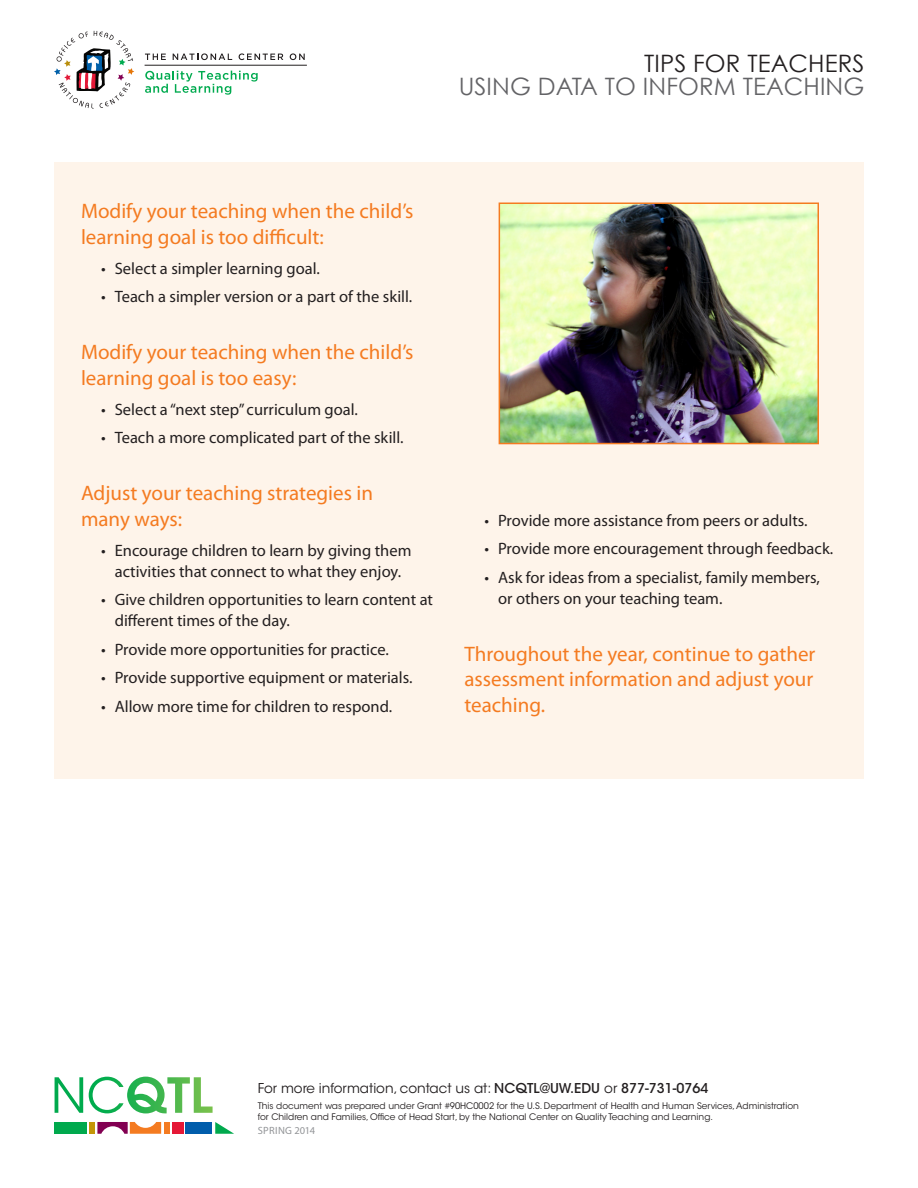
<style>
.page{position:relative;width:918px;height:1188px;background:#fff}
.page>*{position:absolute;margin:0;border:0;box-sizing:border-box;transform-origin:0 0}
.Sub_Topic{font:24px "Century Gothic";letter-spacing:.005em;color:#636366}
.Topic{font:24px "Century Gothic";letter-spacing:.005em;color:#231f20}
.Orange_heading{font:21px/25.5px "Myriad Pro";color:#f47b21}
.t1{font:16.5px/21px "Myriad Pro";color:#231f20}
.t2{font:13.5px "ITC Avant Garde Std";color:#231f20}
.t3{font:10.5px "Myriad Pro";letter-spacing:.02em;color:#939598}
.t4{font:9px/10.8px "ITC Avant Garde Std";color:#231f20}
.s1{font-weight:500}
</style>
<div class="page">
<div style="left:54px;top:1122px;width:33px;height:12px;background:#00a94d"></div>
<svg style="left:97px;top:1122px;width:64px;height:12px"></svg>
<div style="left:164px;top:1122px;width:6px;height:12px;background:#f47b21"></div>
<div style="left:185px;top:1122px;width:27px;height:12px;background:#015dab"></div>
<svg style="left:55px;top:1077px;width:158px;height:36px"></svg>
<svg style="left:215px;top:1122px;width:19px;height:12px"></svg>
<div style="left:172px;top:1122px;width:11px;height:12px;background:#e51836"></div>
<div style="left:89px;top:1122px;width:6px;height:12px;background:#c49608"></div>
<svg style="left:145px;top:54px;width:21px;height:6px"></svg>
<svg style="left:173px;top:53px;width:59px;height:7px"></svg>
<svg style="left:239px;top:53px;width:44px;height:7px"></svg>
<svg style="left:290px;top:53px;width:15px;height:7px"></svg>
<hr style="left:145px;top:65px;width:162px;height:1px;background:#231f20">
<svg style="left:145px;top:71px;width:113px;height:24px"></svg>
<svg style="left:54px;top:31px;width:80px;height:78px"></svg>
<div style="left:54px;top:162px;width:810px;height:616px;background:#fef4ea"></div>
<img style="left:502px;top:205px;width:314px;height:236px">
<div style="left:499px;top:202px;width:320px;height:242px;border:2px solid #f47b21"></div>
<p class="Topic" style="left:644px;top:49px;width:222px">TIPS FOR TEACHERS</p>
<p class="Sub_Topic" style="left:459px;top:71px;width:407px">USING DATA TO INFORM TEACHING</p>
<p class="Orange_heading" style="left:81px;top:198px;width:334px">Modify your teaching when the child’s learning goal is too difficult:</p>
<p class="t1" style="left:101px;top:257px;width:220px">• Select a simpler learning goal.</p>
<p class="t1" style="left:101px;top:286px;width:313px">• Teach a simpler version or a part of the skill.</p>
<p class="Orange_heading" style="left:81px;top:339px;width:334px">Modify your teaching when the child’s learning goal is too easy:</p>
<p class="t1" style="left:101px;top:398px;width:258px">• Select a “next step” curriculum goal.</p>
<p class="t1" style="left:101px;top:427px;width:304px">• Teach a more complicated part of the skill.</p>
<p class="Orange_heading" style="left:81px;top:480px;width:294px">Adjust your teaching strategies in many ways:</p>
<p class="t1" style="left:101px;top:539px;width:312px;text-align:center">• Encourage children to learn by giving them activities that connect to what they enjoy.</p>
<p class="t1" style="left:115px;top:589px;width:320px;text-indent:-14px">• Give children opportunities to learn content at different times of the day.</p>
<p class="t1" style="left:101px;top:638px;width:289px">• Provide more opportunities for practice.</p>
<p class="t1" style="left:101px;top:667px;width:313px">• Provide supportive equipment or materials.</p>
<p class="t1" style="left:101px;top:695px;width:293px">• Allow more time for children to respond.</p>
<p class="t1" style="left:485px;top:510px;width:325px">• Provide more assistance from peers or adults.</p>
<p class="t1" style="left:485px;top:538px;width:350px">• Provide more encouragement through feedback.</p>
<p class="t1" style="left:498px;top:567px;width:323px;text-indent:-14px">• Ask for ideas from a specialist, family members, or others on your teaching team.</p>
<p class="Orange_heading" style="left:464px;top:641px;width:353px;text-align:justify">Throughout the year, continue to gather assessment information and adjust your teaching.</p>
<p class="t2" style="left:258px;top:1080px;width:452px">For more information, contact us at: <span class="s1">NCQTL@UW.EDU</span> or <span class="s1">877-731-0764</span></p>
<p class="t3" style="left:258px;top:1124px;width:59px">SPRING 2014</p>
<p class="t4" style="left:258px;top:1101px;width:543px">This document was prepared under Grant #90HC0002 for the U.S. Department of Health and Human Services, Administration for Children and Families, Office of Head Start, by the National Center on Quality Teaching and Learning.</p>
</div>
